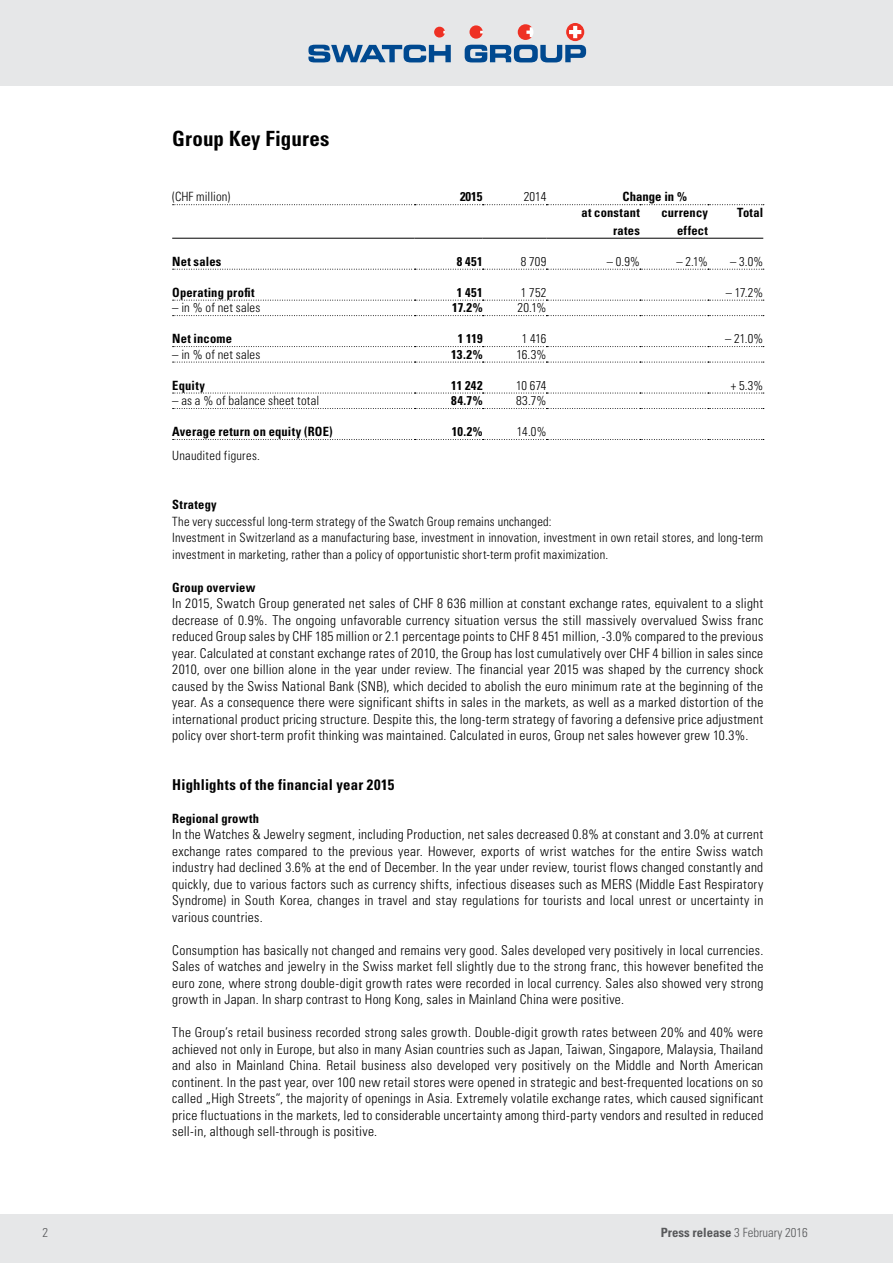
<style>
.page{position:relative;width:893px;height:1263px;background:#fff}
.page>*{position:absolute;margin:0;border:0;box-sizing:border-box;transform-origin:0 0}
.t1{font:700 condensed 21px "Univers LT Std";letter-spacing:.005em;color:#000}
.t2{font:700 condensed 15px "Univers LT Std";letter-spacing:.015em;color:#000}
.t3{font:300 condensed 13.5px/16.5px "Univers LT";letter-spacing:.02em;color:#000;text-align:justify}
.t4{font:300 condensed 12.75px/16.5px "Univers LT Std";letter-spacing:.02em;color:#000}
.t5{font:700 condensed 12.75px/15.5px "Univers LT Std";letter-spacing:.015em;color:#000}
.t6{font:300 condensed 12.75px "Univers LT Std";color:#58595b}
.t7{font:300 condensed 12.75px "Univers LT Std";color:#000}
.s1{font-weight:700}
</style>
<div class="page">
<div style="left:0;top:1213px;width:893px;height:50px;background:#e6e7e8"></div>
<div style="left:0;top:0;width:893px;height:86px;background:#e6e7e8"></div>
<svg style="left:308px;top:45px;width:143px;height:17px"></svg>
<svg style="left:434px;top:27px;width:11px;height:11px"></svg>
<svg style="left:465px;top:23px;width:121px;height:39px"></svg>
<svg style="left:173px;top:204px;width:591px;height:1px"></svg>
<svg style="left:173px;top:269px;width:591px;height:1px"></svg>
<svg style="left:173px;top:300px;width:591px;height:1px"></svg>
<svg style="left:173px;top:315px;width:591px;height:1px"></svg>
<svg style="left:173px;top:346px;width:591px;height:1px"></svg>
<svg style="left:173px;top:362px;width:591px;height:1px"></svg>
<svg style="left:173px;top:393px;width:591px;height:1px"></svg>
<svg style="left:173px;top:408px;width:591px;height:1px"></svg>
<svg style="left:173px;top:439px;width:591px;height:1px"></svg>
<hr style="left:172px;top:238px;width:243px;height:1px;background:#000">
<hr style="left:415px;top:238px;width:68px;height:1px;background:#000">
<hr style="left:483px;top:238px;width:63px;height:1px;background:#000">
<hr style="left:546px;top:238px;width:94px;height:1px;background:#000">
<hr style="left:640px;top:238px;width:68px;height:1px;background:#000">
<hr style="left:708px;top:238px;width:55px;height:1px;background:#000">
<h1 class="t1" style="left:172px;top:126px;width:159px">Group Key Figures</h1>
<p class="t7" style="left:172px;top:189px;width:60px">(CHF million)</p>
<p class="t5" style="left:460px;top:189px;width:24px">2015</p>
<p class="t4" style="left:524px;top:188px;width:24px">2014</p>
<p class="t5" style="left:581px;top:189px;width:107px;text-indent:41px">Change in % at constant</p>
<p class="t5" style="left:613px;top:222px;width:28px">rates</p>
<p class="t5" style="left:661px;top:203px;width:48px;line-height:18px;text-align:right">currency effect</p>
<p class="t5" style="left:737px;top:204px;width:27px">Total</p>
<p class="t5" style="left:172px;top:253px;width:51px">Net sales</p>
<p class="t5" style="left:457px;top:253px;width:27px">8 451</p>
<p class="t4" style="left:521px;top:253px;width:27px">8 709</p>
<p class="t4" style="left:607px;top:253px;width:35px">– 0.9%</p>
<p class="t4" style="left:676px;top:253px;width:33px">– 2.1%</p>
<p class="t4" style="left:730px;top:253px;width:35px">– 3.0%</p>
<p class="t5" style="left:172px;top:284px;width:84px">Operating profit</p>
<p class="t5" style="left:457px;top:284px;width:27px">1 451</p>
<p class="t4" style="left:521px;top:284px;width:27px">1 752</p>
<p class="t4" style="left:726px;top:284px;width:39px">– 17.2%</p>
<p class="t4" style="left:172px;top:299px;width:90px">– in % of net sales</p>
<p class="t5" style="left:452px;top:300px;width:32px">17.2%</p>
<p class="t4" style="left:517px;top:299px;width:30px">20.1%</p>
<p class="t5" style="left:172px;top:331px;width:61px">Net income</p>
<p class="t5" style="left:458px;top:331px;width:26px">1 119</p>
<p class="t4" style="left:522px;top:330px;width:26px">1 416</p>
<p class="t4" style="left:725px;top:330px;width:40px">– 21.0%</p>
<p class="t4" style="left:172px;top:346px;width:90px">– in % of net sales</p>
<p class="t5" style="left:451px;top:346px;width:33px">13.2%</p>
<p class="t4" style="left:516px;top:346px;width:31px">16.3%</p>
<p class="t5" style="left:172px;top:377px;width:34px">Equity</p>
<p class="t5" style="left:451px;top:377px;width:33px">11 242</p>
<p class="t4" style="left:516px;top:377px;width:32px">10 674</p>
<p class="t4" style="left:731px;top:377px;width:34px">+ 5.3%</p>
<p class="t4" style="left:172px;top:392px;width:149px">– as a % of balance sheet total</p>
<p class="t5" style="left:451px;top:393px;width:33px">84.7%</p>
<p class="t4" style="left:516px;top:392px;width:32px">83.7%</p>
<p class="t5" style="left:172px;top:424px;width:162px">Average return on equity (ROE)</p>
<p class="t5" style="left:452px;top:424px;width:32px">10.2%</p>
<p class="t4" style="left:517px;top:423px;width:31px">14.0%</p>
<p class="t4" style="left:172px;top:447px;width:89px">Unaudited figures.</p>
<p class="t5" style="left:172px;top:497px;width:46px">Strategy</p>
<p class="t4" style="left:172px;top:513px;width:593px">The very successful long-term strategy of the Swatch Group remains unchanged:<br>Investment in Switzerland as a manufacturing base, investment in innovation, investment in own retail stores, and long-term investment in marketing, rather than a policy of opportunistic short-term profit maximization.</p>
<p class="t5" style="left:172px;top:579px;width:85px">Group overview</p>
<p class="t3" style="left:172px;top:595px;width:593px">In 2015, Swatch Group generated net sales of CHF 8 636 million at constant exchange rates, equivalent to a slight decrease of 0.9%. The ongoing unfavorable currency situation versus the still massively overvalued Swiss franc reduced Group sales by CHF 185 million or 2.1 percentage points to CHF 8 451 million, -3.0% compared to the previous year. Calculated at constant exchange rates of 2010, the Group has lost cumulatively over CHF 4 billion in sales since 2010, over one billion alone in the year under review. The financial year 2015 was shaped by the currency shock caused by the Swiss National Bank (SNB), which decided to abolish the euro minimum rate at the beginning of the year. As a consequence there were significant shifts in sales in the markets, as well as a marked distortion of the international product pricing structure. Despite this, the long-term strategy of favoring a defensive price adjustment policy over short-term profit thinking was maintained. Calculated in euros, Group net sales however grew 10.3%.</p>
<p class="t2" style="left:172px;top:775px;width:224px">Highlights of the financial year 2015</p>
<p class="t5" style="left:172px;top:810px;width:88px">Regional growth</p>
<p class="t3" style="left:172px;top:826px;width:593px">In the Watches &amp; Jewelry segment, including Production, net sales decreased 0.8% at constant and 3.0% at current exchange rates compared to the previous year. However, exports of wrist watches for the entire Swiss watch industry had declined 3.6% at the end of December. In the year under review, tourist flows changed constantly and quickly, due to various factors such as currency shifts, infectious diseases such as MERS (Middle East Respiratory Syndrome) in South Korea, changes in travel and stay regulations for tourists and local unrest or uncertainty in various countries.</p>
<p class="t3" style="left:172px;top:942px;width:593px">Consumption has basically not changed and remains very good. Sales developed very positively in local currencies.<br>Sales of watches and jewelry in the Swiss market fell slightly due to the strong franc, this however benefited the euro zone, where strong double-digit growth rates were recorded in local currency. Sales also showed very strong growth in Japan. In sharp contrast to Hong Kong, sales in Mainland China were positive.</p>
<p class="t3" style="left:172px;top:1024px;width:593px">The Group’s retail business recorded strong sales growth. Double-digit growth rates between 20% and 40% were achieved not only in Europe, but also in many Asian countries such as Japan, Taiwan, Singapore, Malaysia, Thailand and also in Mainland China. Retail business also developed very positively on the Middle and North American continent. In the past year, over 100 new retail stores were opened in strategic and best-frequented locations on so called „High Streets“, the majority of openings in Asia. Extremely volatile exchange rates, which caused significant price fluctuations in the markets, led to considerable uncertainty among third-party vendors and resulted in reduced sell-in, although sell-through is positive.</p>
<p class="t6" style="left:43px;top:1224px;width:7px">2</p>
<p class="t6" style="left:661px;top:1224px;width:149px"><span class="s1">Press release</span> 3 February 2016</p>
</div>
